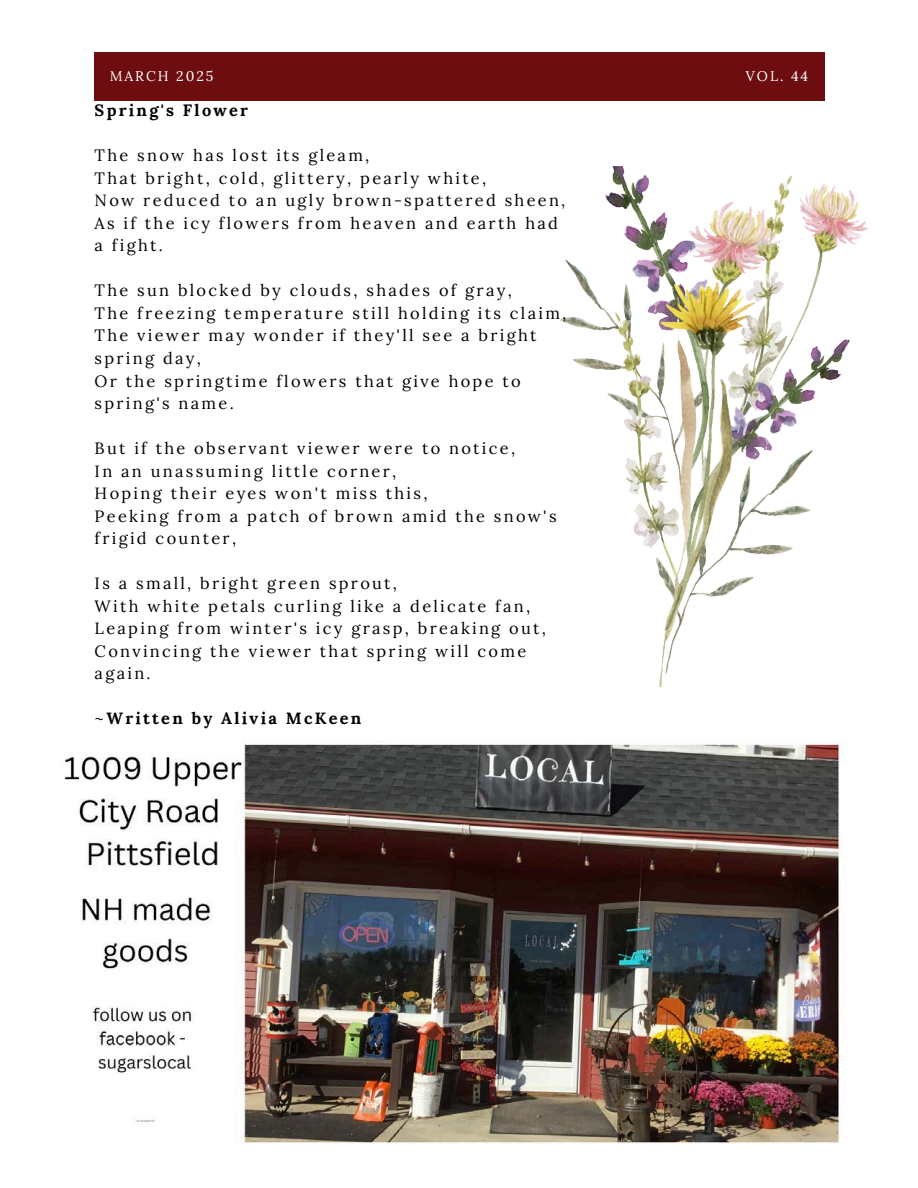
<style>
.page{position:relative;width:918px;height:1188px;background:#fff}
.page>*{position:absolute;margin:0;border:0;box-sizing:border-box;transform-origin:0 0}
.t1{font:16.35px/22.5px "Lora";letter-spacing:.14em;color:#000}
.t2{font:700 16.35px "Lora";letter-spacing:.14em;color:#000}
.t3{font:13.95px "Lora";letter-spacing:.14em;color:#fff}
.s1{font-weight:400}
</style>
<div class="page">
<div style="left:95px;top:53px;width:730px;height:47px;background:#6d0d0f"></div>
<img style="left:561px;top:166px;width:307px;height:520px">
<img style="left:64px;top:741px;width:780px;height:403px">
<h1 class="t3" style="left:135px;top:67px;width:80px">RCH 2025</h1>
<p class="t3" style="left:110px;top:66px;width:99px">MAY 1, 2024</p>
<h1 class="t3" style="left:791px;top:66px;width:9px">3</h1>
<p class="t3" style="left:746px;top:67px;width:64px">VOL. 44</p>
<h1 class="t2" style="left:95px;top:100px;width:155px">Spring's Flower</h1>
<h1 class="t1" style="left:95px;top:144px;width:276px">The snow has lost its gleam,</h1>
<h2 class="t1" style="left:95px;top:167px;width:393px">That bright, cold, glittery, pearly white,</h2>
<p class="t1" style="left:95px;top:189px;width:472px">Now reduced to an ugly brown-spattered sheen,</p>
<p class="t1" style="left:95px;top:212px;width:465px">As if the icy flowers from heaven and earth had a fight.</p>
<p class="t1" style="left:95px;top:279px;width:419px">The sun blocked by clouds, shades of gray,</p>
<p class="t1" style="left:95px;top:302px;width:473px">The freezing temperature still holding its claim,</p>
<p class="t1" style="left:95px;top:324px;width:443px">The viewer may wonder if they'll see a bright spring day,</p>
<p class="t1" style="left:95px;top:369px;width:428px">Or the springtime flowers that give hope to spring's name.</p>
<p class="t1" style="left:95px;top:437px;width:422px">But if the observant viewer were to notice,</p>
<p class="t1" style="left:95px;top:459px;width:303px">In an unassuming little corner,</p>
<p class="t1" style="left:95px;top:482px;width:334px">Hoping their eyes won't miss this,</p>
<p class="t1" style="left:95px;top:504px;width:463px">Peeking from a patch of brown amid the snow's frigid counter,</p>
<p class="t1" style="left:95px;top:572px;width:304px">Is a small, bright green sprout,</p>
<p class="t1" style="left:95px;top:595px;width:437px">With white petals curling like a delicate fan,</p>
<p class="t1" style="left:95px;top:617px;width:453px">Leaping from winter's icy grasp, breaking out,</p>
<p class="t1" style="left:95px;top:640px;width:433px">Convincing the viewer that spring will come again.</p>
<p class="t2" style="left:95px;top:708px;width:268px"><span class="s1">~</span>Written by Alivia McKeen</p>
</div>
